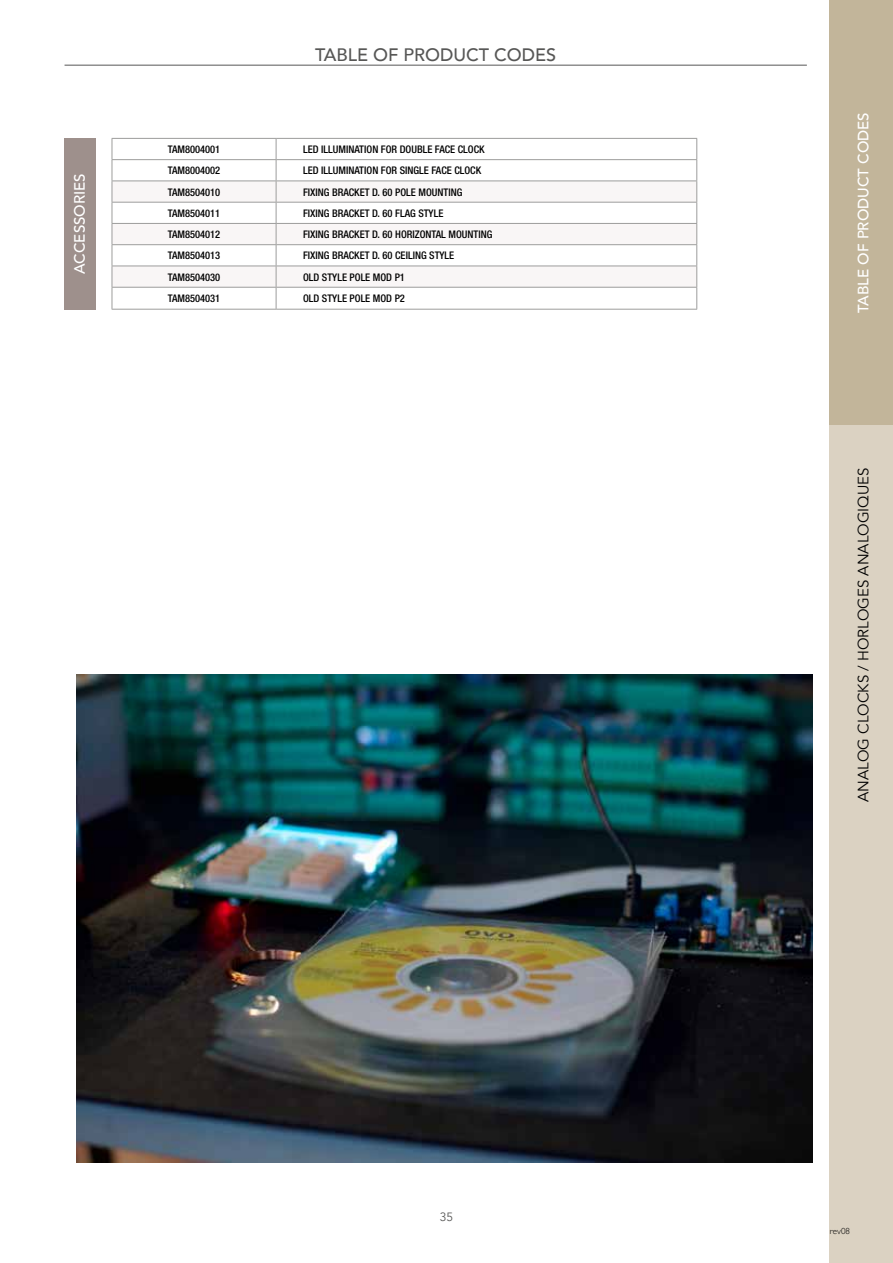
<style>
.page{position:relative;width:893px;height:1263px;background:#fff}
.page>*{position:absolute;margin:0;border:0;box-sizing:border-box;transform-origin:0 0}
.t1{font:500 18px "Avenir";color:#575756}
.t2{font:15px "Avenir";color:#000}
.t3{font:500 15px "Avenir";color:#fff}
.t4{font:12px "Avenir";color:#575756}
.t5{font:500 condensed 10.5px "Helvetica Neue";color:#000}
.t6{font:300 9px "Gill Sans";color:#000}
</style>
<div class="page">
<div style="left:829px;top:374px;width:64px;height:889px;background:#dbd2c2"></div>
<div style="left:829px;top:0;width:64px;height:425px;background:#c2b59a"></div>
<hr style="left:65px;top:65px;width:742px;height:1px;background:#575756">
<svg style="left:113px;top:139px;width:583px;height:170px"></svg>
<svg style="left:113px;top:182px;width:583px;height:105px;fill:#f9f6f6"></svg>
<hr style="left:112px;top:138px;width:164px;height:1px;background:#9d9d9c">
<hr style="left:276px;top:138px;width:421px;height:1px;background:#9d9d9c">
<hr style="left:112px;top:159px;width:164px;height:1px;background:#9d9d9c">
<hr style="left:276px;top:159px;width:421px;height:1px;background:#9d9d9c">
<hr style="left:112px;top:181px;width:164px;height:1px;background:#9d9d9c">
<hr style="left:276px;top:181px;width:421px;height:1px;background:#9d9d9c">
<hr style="left:112px;top:202px;width:164px;height:1px;background:#9d9d9c">
<hr style="left:276px;top:202px;width:421px;height:1px;background:#9d9d9c">
<hr style="left:112px;top:223px;width:164px;height:1px;background:#9d9d9c">
<hr style="left:276px;top:223px;width:421px;height:1px;background:#9d9d9c">
<hr style="left:112px;top:244px;width:164px;height:1px;background:#9d9d9c">
<hr style="left:276px;top:244px;width:421px;height:1px;background:#9d9d9c">
<hr style="left:112px;top:266px;width:164px;height:1px;background:#9d9d9c">
<hr style="left:276px;top:266px;width:421px;height:1px;background:#9d9d9c">
<hr style="left:112px;top:287px;width:164px;height:1px;background:#9d9d9c">
<svg style="left:112px;top:139px;width:1px;height:170px"></svg>
<hr style="left:276px;top:287px;width:421px;height:1px;background:#9d9d9c">
<svg style="left:276px;top:139px;width:1px;height:170px"></svg>
<svg style="left:696px;top:139px;width:1px;height:170px"></svg>
<hr style="left:112px;top:309px;width:164px;height:1px;background:#9d9d9c">
<hr style="left:276px;top:309px;width:421px;height:1px;background:#9d9d9c">
<img style="left:77px;top:675px;width:735px;height:487px">
<div style="left:64px;top:138px;width:31px;height:172px;background:#9e908c"></div>
<h2 class="t3" style="left:67px;top:274px;width:102px;rotate:-90deg">ACCESSORIES</h2>
<h1 class="t1" style="left:315px;top:39px;width:243px">TABLE OF PRODUCT CODES</h1>
<p class="t5" style="left:168px;top:143px;width:54px">TAM8004001</p>
<p class="t5" style="left:303px;top:143px;width:183px">LED ILLUMINATION FOR DOUBLE FACE CLOCK</p>
<p class="t5" style="left:168px;top:164px;width:54px">TAM8004002</p>
<p class="t5" style="left:303px;top:164px;width:180px">LED ILLUMINATION FOR SINGLE FACE CLOCK</p>
<p class="t5" style="left:168px;top:186px;width:54px">TAM8504010</p>
<p class="t5" style="left:303px;top:186px;width:161px">FIXING BRACKET D. 60 POLE MOUNTING</p>
<p class="t5" style="left:168px;top:207px;width:54px">TAM8504011</p>
<p class="t5" style="left:303px;top:207px;width:142px">FIXING BRACKET D. 60 FLAG STYLE</p>
<p class="t5" style="left:168px;top:228px;width:54px">TAM8504012</p>
<p class="t5" style="left:303px;top:228px;width:191px">FIXING BRACKET D. 60 HORIZONTAL MOUNTING</p>
<p class="t5" style="left:168px;top:249px;width:54px">TAM8504013</p>
<p class="t5" style="left:303px;top:249px;width:153px">FIXING BRACKET D. 60 CEILING STYLE</p>
<p class="t5" style="left:168px;top:271px;width:54px">TAM8504030</p>
<p class="t5" style="left:303px;top:271px;width:103px">OLD STYLE POLE MOD P1</p>
<p class="t5" style="left:168px;top:292px;width:54px">TAM8504031</p>
<p class="t5" style="left:303px;top:292px;width:103px">OLD STYLE POLE MOD P2</p>
<p class="t4" style="left:440px;top:1210px;width:15px">35</p>
<h2 class="t3" style="left:850px;top:313px;width:202px;rotate:-90deg">TABLE OF PRODUCT CODES</h2>
<h2 class="t2" style="left:854px;top:802px;width:336px;rotate:-90deg">ANALOG CLOCKS / HORLOGES ANALOGIQUES</h2>
<p class="t6" style="left:830px;top:1224px;width:22px">rev08</p>
</div>
